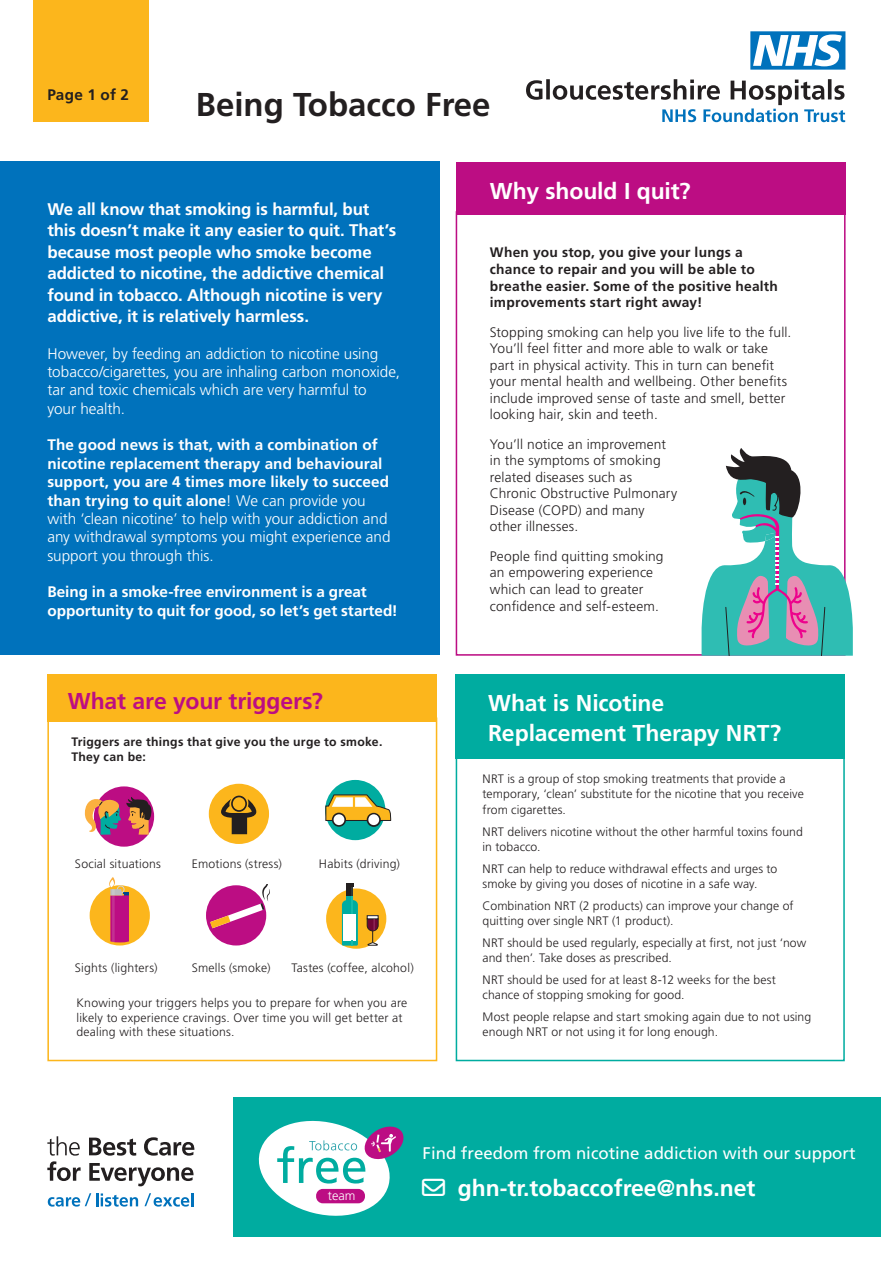
<style>
.page{position:relative;width:893px;height:1263px;background:#fff}
.page>*{position:absolute;margin:0;border:0;box-sizing:border-box;transform-origin:0 0}
.t1{font:700 33px "Frutiger LT Std";color:#231f20}
.t2{font:700 22.95px/30.6px "Frutiger LT Std";color:#fff}
.t3{font:700 22.95px "Frutiger LT Std";letter-spacing:-.005em;color:#bc0d83}
.t4{font:700 16.8px/21.5px "Frutiger LT Std";letter-spacing:-.01em;color:#fff}
.t5{font:16.8px "Frutiger LT Std";color:#fff}
.t6{font:700 15.3px/18.3px "Frutiger LT Std";color:#fff}
.t7{font:300 15.3px/18.3px "Frutiger LT Std";letter-spacing:-.005em;color:#fff}
.t8{font:700 15.3px "Frutiger LT Std";letter-spacing:.015em;color:#231f20}
.t9{font:300 13.8px/16.5px "Frutiger LT Std";letter-spacing:.015em;color:#231f20}
.t10{font:700 13.8px/16.5px "Frutiger LT Std";letter-spacing:.02em;color:#231f20}
.t11{font:300 12.75px "Frutiger LT Std";color:#fff}
.t12{font:300 12.3px/15.3px "Frutiger LT Std";letter-spacing:.01em;color:#231f20}
.t13{font:700 12.3px/14.7px "Frutiger LT Std";letter-spacing:.025em;color:#231f20}
.s1{font-weight:300}
</style>
<div class="page">
<div style="left:34px;top:0;width:115px;height:121px;background:#fcb61c"></div>
<div style="left:47px;top:717px;width:390px;height:344px;border:2px solid #fcb61c"></div>
<div style="left:209px;top:784px;width:60px;height:60px;background:#fcb61c;border-radius:50%"></div>
<svg style="left:221px;top:796px;width:36px;height:38px"></svg>
<div style="left:94px;top:786px;width:60px;height:61px;background:#bc0d83;border-radius:50%"></div>
<svg style="left:85px;top:797px;width:69px;height:38px"></svg>
<div style="left:325px;top:780px;width:60px;height:60px;background:#00aca0;border-radius:50%"></div>
<svg style="left:325px;top:794px;width:67px;height:33px"></svg>
<div style="left:0;top:162px;width:439px;height:493px;background:#0072bc"></div>
<div style="left:456px;top:162px;width:389px;height:53px;background:#bc0d83"></div>
<div style="left:47px;top:674px;width:390px;height:48px;background:#fcb61c"></div>
<svg style="left:702px;top:448px;width:151px;height:208px"></svg>
<div style="left:456px;top:744px;width:389px;height:317px;border:2px solid #00aca0"></div>
<div style="left:456px;top:674px;width:389px;height:84px;background:#00aca0"></div>
<div style="left:233px;top:1097px;width:647px;height:139px;background:#00aca0"></div>
<svg style="left:258px;top:1120px;width:146px;height:96px"></svg>
<div style="left:206px;top:885px;width:60px;height:60px;background:#bc0d83;border-radius:50%"></div>
<svg style="left:210px;top:884px;width:60px;height:44px"></svg>
<div style="left:326px;top:888px;width:60px;height:61px;background:#fcb61c;border-radius:50%"></div>
<div style="left:367px;top:915px;width:11px;height:4px;border:1px solid #231f20"></div>
<svg style="left:367px;top:916px;width:12px;height:29px"></svg>
<svg style="left:342px;top:883px;width:16px;height:63px"></svg>
<div style="left:90px;top:885px;width:60px;height:60px;background:#fcb61c;border-radius:50%"></div>
<svg style="left:106px;top:877px;width:23px;height:65px"></svg>
<svg style="left:526px;top:79px;width:319px;height:43px"></svg>
<svg style="left:750px;top:31px;width:95px;height:39px"></svg>
<svg style="left:47px;top:1136px;width:33px;height:19px"></svg>
<svg style="left:89px;top:1137px;width:47px;height:18px"></svg>
<svg style="left:144px;top:1137px;width:50px;height:18px"></svg>
<svg style="left:47px;top:1161px;width:34px;height:20px"></svg>
<svg style="left:89px;top:1163px;width:105px;height:23px"></svg>
<svg style="left:48px;top:1193px;width:90px;height:13px"></svg>
<svg style="left:144px;top:1193px;width:50px;height:13px"></svg>
<p class="t8" style="left:47px;top:86px;width:83px">Page 1 of 2</p>
<p class="t1" style="left:196px;top:85px;width:296px">Being Tobacco Free</p>
<p class="t4" style="left:47px;top:198px;width:350px">We all know that smoking is harmful, but this doesn’t make it any easier to quit. That’s because most people who smoke become addicted to nicotine, the addictive chemical found in tobacco. Although nicotine is very addictive, it is relatively harmless.</p>
<p class="t7" style="left:47px;top:344px;width:354px">However, by feeding an addiction to nicotine using tobacco/cigarettes, you are inhaling carbon monoxide, tar and toxic chemicals which are very harmful to<br>your health.</p>
<p class="t6" style="left:47px;top:436px;width:345px">The good news is that, with a combination of nicotine replacement therapy and behavioural support, you are 4 times more likely to succeed than trying to quit alone<span class="s1">! We can provide you with ‘clean nicotine’ to help with your addiction and any withdrawal symptoms you might experience and support you through this.</span></p>
<p class="t6" style="left:47px;top:583px;width:352px">Being in a smoke-free environment is a great opportunity to quit for good, so let’s get started!</p>
<p class="t3" style="left:68px;top:687px;width:257px">What are your triggers?</p>
<p class="t13" style="left:71px;top:735px;width:313px">Triggers are things that give you the urge to smoke.<br>They can be:</p>
<p class="t12" style="left:75px;top:856px;width:88px">Social situations</p>
<p class="t12" style="left:192px;top:856px;width:91px">Emotions (stress)</p>
<p class="t12" style="left:319px;top:856px;width:83px">Habits (driving)</p>
<p class="t12" style="left:75px;top:960px;width:84px">Sights (lighters)</p>
<p class="t12" style="left:192px;top:960px;width:80px">Smells (smoke)</p>
<p class="t12" style="left:291px;top:960px;width:124px">Tastes (coffee, alcohol)</p>
<p class="t12" style="left:77px;top:996px;width:332px;line-height:14.7px">Knowing your triggers helps you to prepare for when you are likely to experience cravings. Over time you will get better at dealing with these situations.</p>
<p class="t2" style="left:490px;top:175px;width:202px">Why should I quit?</p>
<p class="t10" style="left:490px;top:244px;width:290px">When you stop, you give your lungs a chance to repair and you will be able to breathe easier. Some of the positive health improvements start right away!</p>
<p class="t9" style="left:490px;top:324px;width:303px">Stopping smoking can help you live life to the full.<br>You’ll feel fitter and more able to walk or take part in physical activity. This in turn can benefit your mental health and wellbeing. Other benefits include improved sense of taste and smell, better looking hair, skin and teeth.</p>
<p class="t9" style="left:490px;top:436px;width:189px">You’ll notice an improvement in the symptoms of smoking related diseases such as<br>Chronic Obstructive Pulmonary<br>Disease (COPD) and many other illnesses.</p>
<p class="t9" style="left:490px;top:548px;width:175px">People find quitting smoking an empowering experience which can lead to greater confidence and self-esteem.</p>
<p class="t2" style="left:488px;top:688px;width:295px">What is Nicotine<br>Replacement Therapy NRT?</p>
<p class="t12" style="left:483px;top:771px;width:323px">NRT is a group of stop smoking treatments that provide a temporary, ‘clean’ substitute for the nicotine that you receive from cigarettes.</p>
<p class="t12" style="left:483px;top:824px;width:322px">NRT delivers nicotine without the other harmful toxins found in tobacco.</p>
<p class="t12" style="left:483px;top:861px;width:296px">NRT can help to reduce withdrawal effects and urges to smoke by giving you doses of nicotine in a safe way.</p>
<p class="t12" style="left:483px;top:898px;width:313px">Combination NRT (2 products) can improve your change of quitting over single NRT (1 product).</p>
<p class="t12" style="left:483px;top:935px;width:325px">NRT should be used regularly, especially at first, not just ‘now and then’. Take doses as prescribed.</p>
<p class="t12" style="left:483px;top:972px;width:295px">NRT should be used for at least 8-12 weeks for the best chance of stopping smoking for good.</p>
<p class="t12" style="left:483px;top:1009px;width:330px">Most people relapse and start smoking again due to not using enough NRT or not using it for long enough.</p>
<p class="t11" style="left:328px;top:1188px;width:29px">team</p>
<p class="t5" style="left:423px;top:1143px;width:434px">Find freedom from nicotine addiction with our support</p>
<p class="t2" style="left:422px;top:1173px;width:335px">✉ ghn-tr.tobaccofree@nhs.net</p>
</div>
